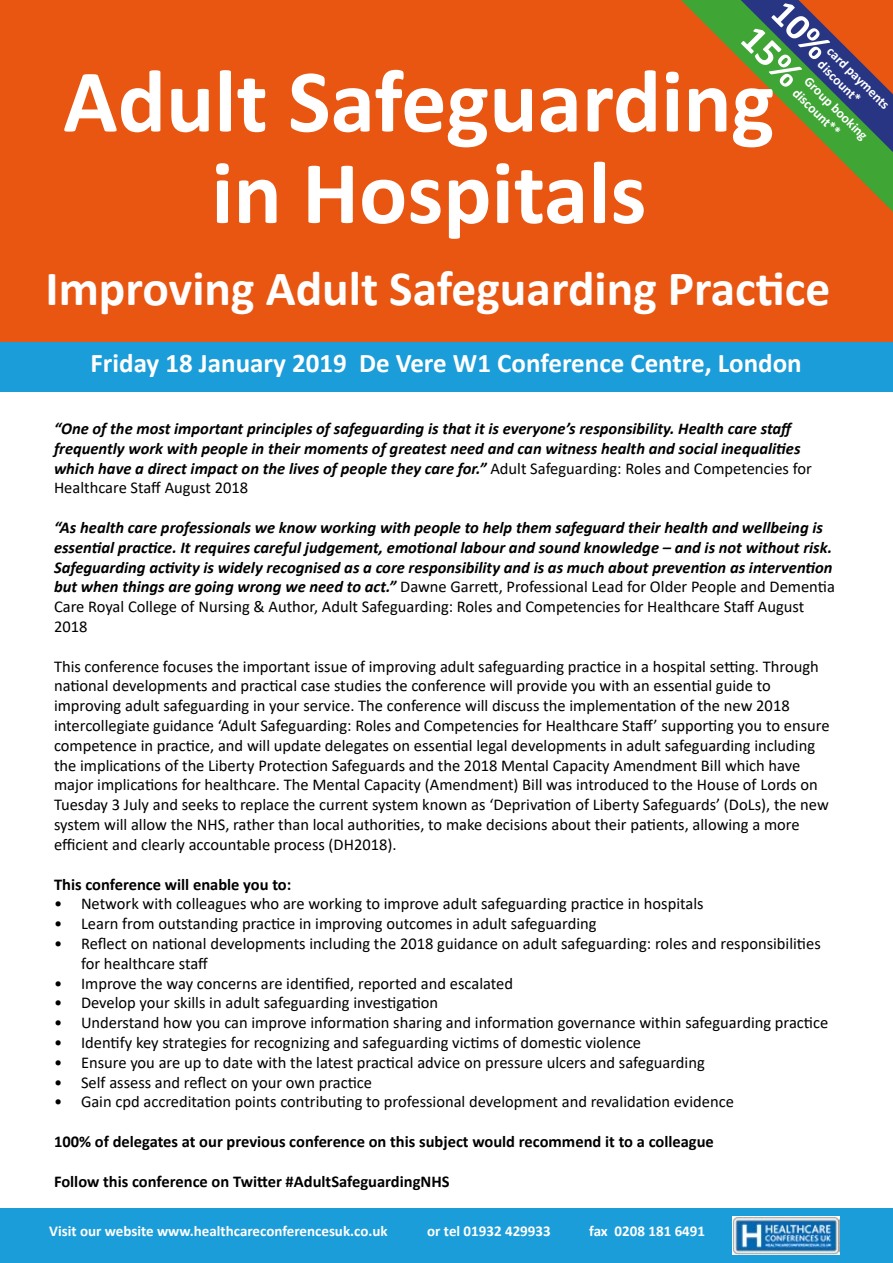
<style>
.page{position:relative;width:893px;height:1263px;background:#fff}
.page>*{position:absolute;margin:0;border:0;box-sizing:border-box;transform-origin:0 0}
.t1{font:700 90px/91.5px "Calibri";color:#fff;text-align:center}
.t2{font:700 49.5px "Calibri";color:#fff}
.t3{font:700 27px "Calibri";color:#fff}
.t4{font:16.5px/19.8px "Calibri";color:#000}
.t5{font:italic 700 16.5px/19.8px "Calibri";color:#000}
.t6{font:700 16.5px "Calibri";color:#000}
.t7{font:700 15px "Calibri";color:#fff}
.t8{font:700 13.5px/16.2px "Calibri";color:#fff}
.s1{font-weight:400;font-style:normal}
</style>
<div class="page">
<div style="left:0;top:0;width:893px;height:367px;background:#e85612"></div>
<div style="left:0;top:342px;width:893px;height:49px;background:#1b9dd9"></div>
<div style="left:0;top:1209px;width:893px;height:54px;background:#1b9dd9"></div>
<img style="left:732px;top:1216px;width:107px;height:38px">
<svg style="left:681px;top:0;width:212px;height:212px"></svg>
<p class="t8" style="left:835px;top:43px;width:84px;rotate:45deg">card payments discount*</p>
<h1 class="t1" style="left:63px;top:55px;width:713px">Adult Safeguarding in Hospitals</h1>
<h2 class="t2" style="left:45px;top:254px;width:786px">Improving Adult Safeguarding Practice</h2>
<p class="t8" style="left:812px;top:73px;width:85px;rotate:45deg">Group booking discount**</p>
<h3 class="t3" style="left:91px;top:344px;width:713px">Friday 18 January 2019 De Vere W1 Conference Centre, London</h3>
<p class="t5" style="left:54px;top:418px;width:759px">“One of the most important principles of safeguarding is that it is everyone’s responsibility. Health care staff frequently work with people in their moments of greatest need and can witness health and social inequalities which have a direct impact on the lives of people they care for.” <span class="s1">Adult Safeguarding: Roles and Competencies for Healthcare Staff August 2018</span></p>
<p class="t5" style="left:54px;top:517px;width:782px">“As health care professionals we know working with people to help them safeguard their health and wellbeing is essential practice. It requires careful judgement, emotional labour and sound knowledge – and is not without risk.<br>Safeguarding activity is widely recognised as a core responsibility and is as much about prevention as intervention but when things are going wrong we need to act.” <span class="s1">Dawne Garrett, Professional Lead for Older People and Dementia Care Royal College of Nursing &amp; Author, Adult Safeguarding: Roles and Competencies for Healthcare Staff August 2018</span></p>
<p class="t4" style="left:54px;top:656px;width:777px">This conference focuses the important issue of improving adult safeguarding practice in a hospital setting. Through national developments and practical case studies the conference will provide you with an essential guide to improving adult safeguarding in your service. The conference will discuss the implementation of the new 2018 intercollegiate guidance ‘Adult Safeguarding: Roles and Competencies for Healthcare Staff’ supporting you to ensure competence in practice, and will update delegates on essential legal developments in adult safeguarding including the implications of the Liberty Protection Safeguards and the 2018 Mental Capacity Amendment Bill which have major implications for healthcare. The Mental Capacity (Amendment) Bill was introduced to the House of Lords on Tuesday 3 July and seeks to replace the current system known as ‘Deprivation of Liberty Safeguards’ (DoLs), the new system will allow the NHS, rather than local authorities, to make decisions about their patients, allowing a more efficient and clearly accountable process (DH2018).</p>
<p class="t6" style="left:54px;top:872px;width:239px">This conference will enable you to:</p>
<p class="t4" style="left:54px;top:893px;width:651px">• Network with colleagues who are working to improve adult safeguarding practice in hospitals</p>
<p class="t4" style="left:54px;top:913px;width:544px">• Learn from outstanding practice in improving outcomes in adult safeguarding</p>
<p class="t4" style="left:81px;top:933px;width:741px;text-indent:-27px">• Reflect on national developments including the 2018 guidance on adult safeguarding: roles and responsibilities for healthcare staff</p>
<p class="t4" style="left:54px;top:973px;width:461px">• Improve the way concerns are identified, reported and escalated</p>
<p class="t4" style="left:54px;top:992px;width:386px">• Develop your skills in adult safeguarding investigation</p>
<p class="t4" style="left:54px;top:1012px;width:776px">• Understand how you can improve information sharing and information governance within safeguarding practice</p>
<p class="t4" style="left:54px;top:1032px;width:589px">• Identify key strategies for recognizing and safeguarding victims of domestic violence</p>
<p class="t4" style="left:54px;top:1052px;width:652px">• Ensure you are up to date with the latest practical advice on pressure ulcers and safeguarding</p>
<p class="t4" style="left:54px;top:1072px;width:320px">• Self assess and reflect on your own practice</p>
<p class="t4" style="left:54px;top:1091px;width:681px">• Gain cpd accreditation points contributing to professional development and revalidation evidence</p>
<p class="t6" style="left:54px;top:1130px;width:661px">100% of delegates at our previous conference on this subject would recommend it to a colleague</p>
<p class="t6" style="left:54px;top:1169px;width:397px">Follow this conference on Twitter #AdultSafeguardingNHS</p>
<p class="t7" style="left:49px;top:1220px;width:340px">Visit our website www.healthcareconferencesuk.co.uk</p>
<p class="t7" style="left:427px;top:1220px;width:125px">or tel 01932 429933</p>
<p class="t7" style="left:589px;top:1220px;width:117px">fax 0208 181 6491</p>
</div>
